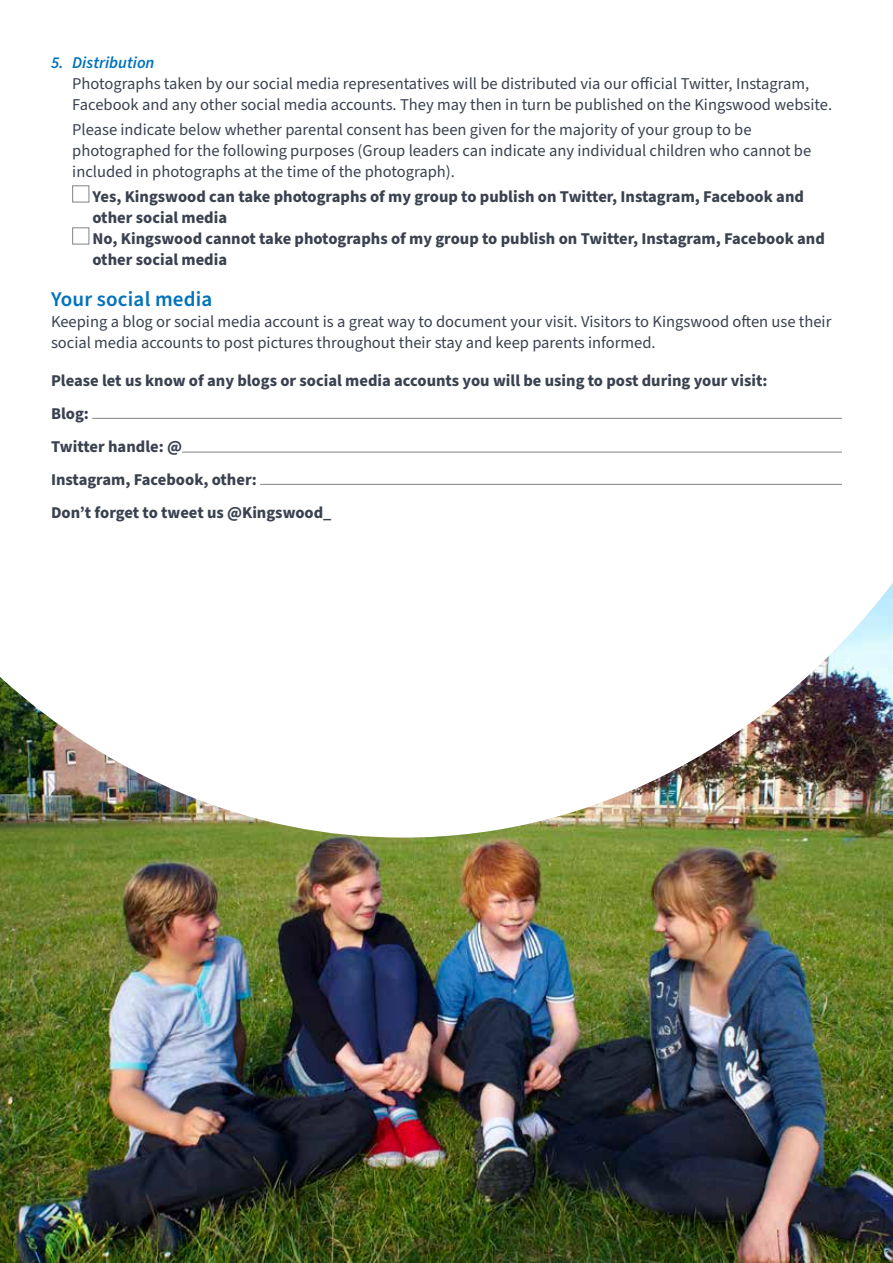
<style>
.page{position:relative;width:893px;height:1263px;background:#fff}
.page>*{position:absolute;margin:0;border:0;box-sizing:border-box;transform-origin:0 0}
.t1{font:600 21px "Source Sans Pro";letter-spacing:.01em;color:#0072bc}
.t2{font:16.5px/21px "Source Sans Pro";color:#3a414f}
.t3{font:700 16.5px/33px "Source Sans Pro";color:#3a414f}
.t4{font:italic 600 16.5px "Source Sans Pro";color:#0072bc}
</style>
<div class="page">
<div style="left:72px;top:185px;width:17px;height:17px;border:1px solid #808285"></div>
<div style="left:72px;top:227px;width:17px;height:17px;border:1px solid #808285"></div>
<hr style="left:92px;top:418px;width:750px;height:1px;background:#808285">
<hr style="left:182px;top:452px;width:660px;height:1px;background:#808285">
<hr style="left:260px;top:484px;width:582px;height:1px;background:#808285">
<img style="left:0;top:583px;width:893px;height:680px">
<p class="t4" style="left:51px;top:51px;width:105px">5. Distribution</p>
<p class="t2" style="left:72px;top:73px;width:761px">Photographs taken by our social media representatives will be distributed via our official Twitter, Instagram,<br>Facebook and any other social media accounts. They may then in turn be published on the Kingswood website.</p>
<p class="t2" style="left:72px;top:120px;width:740px">Please indicate below whether parental consent has been given for the majority of your group to be photographed for the following purposes (Group leaders can indicate any individual children who cannot be included in photographs at the time of the photograph).</p>
<p class="t3" style="left:93px;top:187px;width:734px;line-height:21px">Yes, Kingswood can take photographs of my group to publish on Twitter, Instagram, Facebook and other social media<br>No, Kingswood cannot take photographs of my group to publish on Twitter, Instagram, Facebook and other social media</p>
<p class="t1" style="left:51px;top:285px;width:163px">Your social media</p>
<p class="t2" style="left:51px;top:312px;width:782px">Keeping a blog or social media account is a great way to document your visit. Visitors to Kingswood often use their social media accounts to post pictures throughout their stay and keep parents informed.</p>
<p class="t3" style="left:51px;top:364px;width:718px">Please let us know of any blogs or social media accounts you will be using to post during your visit:<br>Blog:<br>Twitter handle: @<br>Instagram, Facebook, other:<br>Don’t forget to tweet us @Kingswood_</p>
</div>
